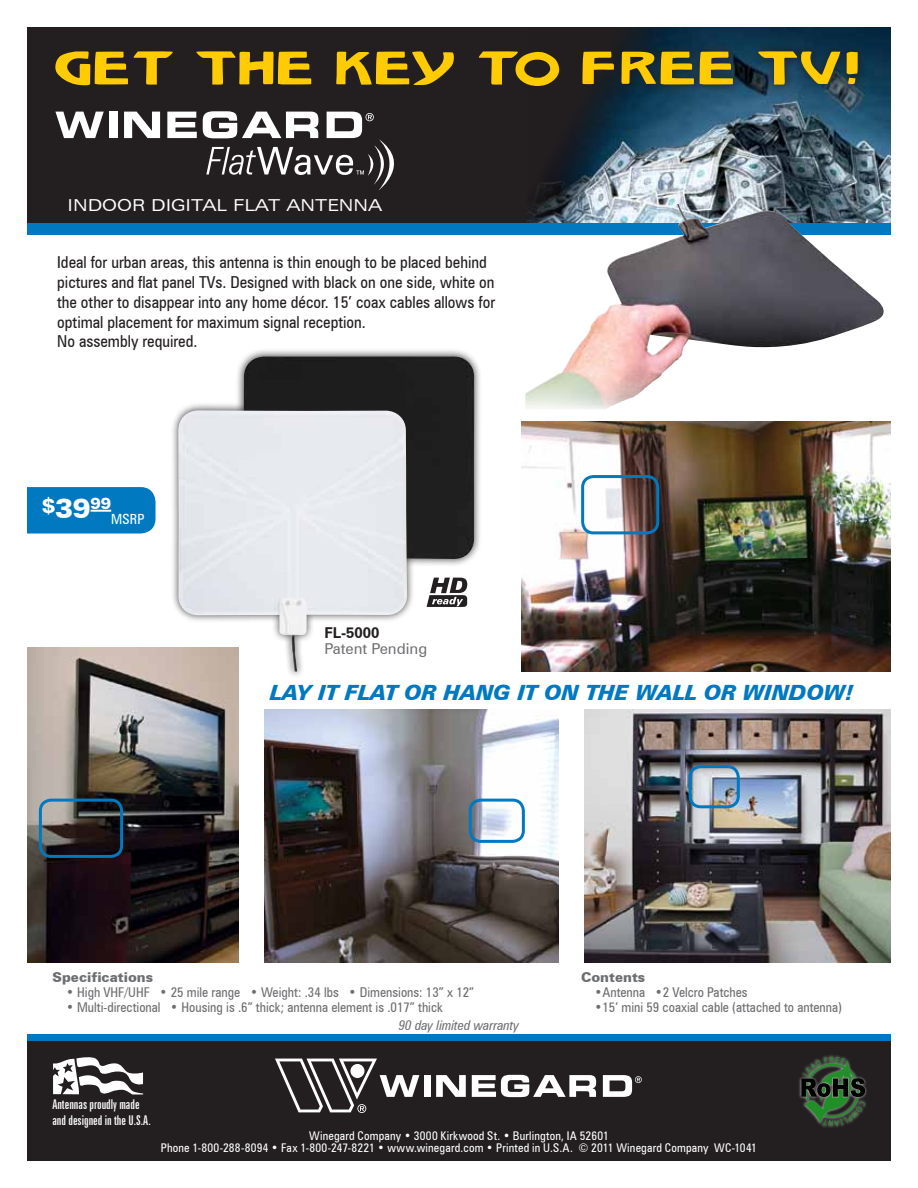
<style>
.page{position:relative;width:918px;height:1188px;background:#fff}
.page>*{position:absolute;margin:0;border:0;box-sizing:border-box;transform-origin:0 0}
.t1{font:900 27px "Zurich BT";color:#fff}
.t2{font:italic 900 21px "Zurich BT";color:#0079c1}
.t3{font:condensed 16.5px/19.8px "Zurich BT";color:#231f20}
.t4{font:expanded 16.5px "Zurich BT";color:#fff}
.t5{font:15px "Zurich BT";color:#6d6e71}
.t6{font:700 15px "Zurich BT";color:#231f20}
.t7{font:condensed 13.95px "Zurich BT";color:#fff}
.t8{font:condensed 13.5px "Zurich BT";color:#6d6e71}
.t9{font:extra-condensed 13.5px/16px "Zurich BT";color:#fff}
.t10{font:900 13.5px "Zurich BT";color:#6d6e71}
.t11{font:italic condensed 13.5px "Zurich BT";color:#6d6e71}
.t12{font:condensed 12px/12px "Zurich BT";letter-spacing:.015em;color:#fff;text-align:center}
</style>
<div class="page">
<div style="left:27px;top:27px;width:864px;height:197px;background:#231f20"></div>
<img style="left:536px;top:27px;width:355px;height:197px">
<div style="left:27px;top:224px;width:864px;height:11px;background:#0079c1"></div>
<div style="left:27px;top:1037px;width:864px;height:124px;background:#231f20"></div>
<div style="left:27px;top:1034px;width:864px;height:7px;background:#0079c1"></div>
<svg style="left:427px;top:587px;width:40px;height:20px"></svg>
<img style="left:522px;top:421px;width:369px;height:251px">
<img style="left:525px;top:204px;width:360px;height:205px">
<div style="left:424px;top:1075px;width:7px;height:22px;background:#fff"></div>
<svg style="left:436px;top:1075px;width:30px;height:22px"></svg>
<svg style="left:472px;top:1075px;width:124px;height:22px"></svg>
<svg style="left:603px;top:1075px;width:39px;height:22px"></svg>
<svg style="left:275px;top:1059px;width:144px;height:54px"></svg>
<svg style="left:55px;top:112px;width:49px;height:26px"></svg>
<div style="left:110px;top:112px;width:8px;height:26px;background:#fff"></div>
<svg style="left:124px;top:112px;width:36px;height:26px"></svg>
<svg style="left:167px;top:112px;width:30px;height:26px"></svg>
<svg style="left:203px;top:111px;width:191px;height:79px"></svg>
<div style="left:235px;top:348px;width:247px;height:239px;background:#231f20;opacity:.75"></div>
<img style="left:243px;top:356px;width:231px;height:223px">
<div style="left:170px;top:402px;width:245px;height:277px;background:#231f20;opacity:.75"></div>
<img style="left:178px;top:410px;width:229px;height:262px">
<svg style="left:53px;top:1057px;width:90px;height:37px"></svg>
<div style="left:581px;top:475px;width:78px;height:59px;border:3px solid #0079c1;border-radius:11px"></div>
<div style="left:27px;top:487px;width:129px;height:47px;background:#0079c1"></div>
<hr style="left:91px;top:510px;width:20px;height:2px;background:#fff">
<div style="left:798px;top:1054px;width:70px;height:75px;background:#fff;opacity:.75"></div>
<svg style="left:801px;top:1056px;width:64px;height:70px"></svg>
<img style="left:584px;top:710px;width:307px;height:253px">
<img style="left:27px;top:648px;width:211px;height:315px">
<img style="left:264px;top:710px;width:294px;height:253px">
<div style="left:469px;top:799px;width:56px;height:44px;border:3px solid #0079c1;border-radius:11px"></div>
<div style="left:689px;top:765px;width:51px;height:43px;border:3px solid #0079c1;border-radius:11px"></div>
<div style="left:39px;top:799px;width:84px;height:59px;border:3px solid #0079c1;border-radius:11px"></div>
<div style="left:46px;top:42px;width:821px;height:54px;background:#231f20;opacity:.75"></div>
<svg style="left:55px;top:51px;width:803px;height:35px"></svg>
<p class="t4" style="left:68px;top:196px;width:316px">INDOOR DI GITAL FLAT ANTENNA</p>
<p class="t3" style="left:57px;top:252px;width:439px">Ideal for urban areas, this antenna is thin enough to be placed behind pictures and flat panel TVs. Designed with black on one side, white on the other to disappear into any home décor. 15’ coax cables allows for optimal placement for maximum signal reception.<br>No assembly required.</p>
<h1 class="t1" style="left:42px;top:492px;width:71px"><sup>$</sup>39<sup>99</sup></h1>
<p class="t7" style="left:111px;top:511px;width:35px">MSRP</p>
<p class="t6" style="left:325px;top:623px;width:56px">FL-5000</p>
<p class="t5" style="left:325px;top:640px;width:104px">Patent Pending</p>
<p class="t2" style="left:270px;top:679px;width:585px">LAY IT FLAT OR HANG IT ON THE WALL OR WINDOW!</p>
<p class="t10" style="left:52px;top:969px;width:102px">Specifications</p>
<p class="t8" style="left:66px;top:984px;width:410px">• High VHF/UHF • 25 mile range • Weight: .34 lbs • Dimensions: 13” x 12”</p>
<p class="t8" style="left:66px;top:999px;width:378px">• Multi-directional • Housing is .6” thick; antenna element is .017” thick</p>
<p class="t9" style="left:52px;top:1096px;width:100px">Antennas proudly made and designed in the U.S.A.</p>
<p class="t11" style="left:399px;top:1017px;width:122px">90 day limited warranty</p>
<p class="t10" style="left:581px;top:969px;width:66px">Contents</p>
<p class="t8" style="left:595px;top:984px;width:155px">•Antenna •2 Velcro Patches</p>
<p class="t8" style="left:595px;top:999px;width:249px">•15’ mini 59 coaxial cable (attached to antenna)</p>
<p class="t12" style="left:161px;top:1130px;width:598px">Winegard Company • 3000 Kirkwood St. • Burlington, IA 52601<br>Phone 1-800-288-8094 • Fax 1-800-247-8221 • www.winegard.com • Printed in U.S.A. © 2011 Winegard Company WC-1041</p>
</div>
